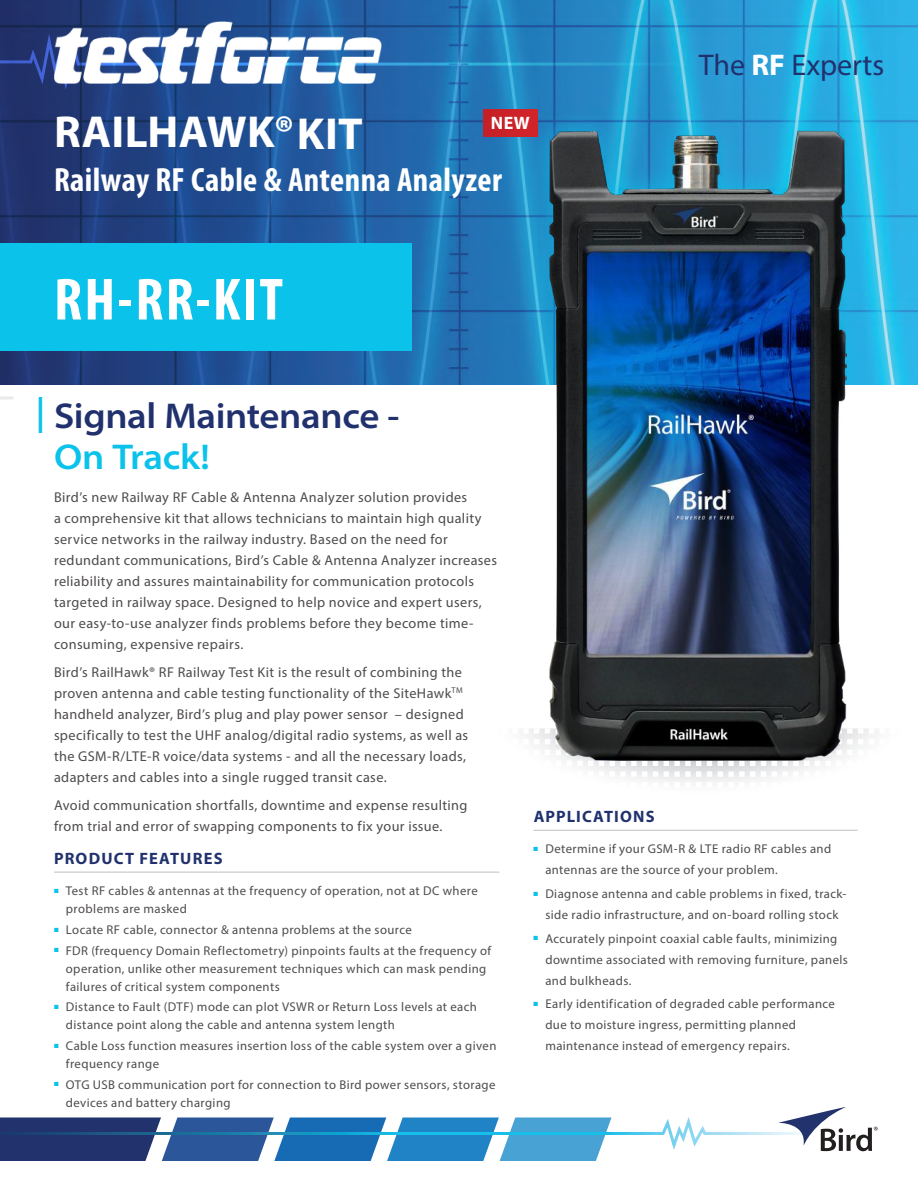
<style>
.page{position:relative;width:918px;height:1188px;background:#fff}
.page>*{position:absolute;margin:0;border:0;box-sizing:border-box;transform-origin:0 0}
.t1{font:700 condensed 60px "Myriad Pro";letter-spacing:.035em;color:#fff}
.t2{font:700 45px "Myriad Pro";color:#fff}
.t3{font:600 semi-expanded 36px/40.5px "Myriad Pro";letter-spacing:-.01em;color:#21316e}
.t4{font:700 condensed 33.75px "Myriad Pro";letter-spacing:.01em;color:#fff}
.t5{font:30px "Myriad Pro";color:#21316e}
.t6{font:700 18px "Myriad Pro";color:#fff}
.t7{font:700 16.5px "Myriad Pro";letter-spacing:.07em;color:#21316e}
.t8{font:14.25px/21px "Myriad Pro";letter-spacing:.025em;color:#4e4b4c}
.t9{font:12.75px/18px "Myriad Pro";letter-spacing:.03em;color:#4e4b4c}
.s1{font-weight:700;color:#fff}
.s2{color:#0bc2eb}
</style>
<div class="page">
<hr style="left:0;top:396px;width:14px;height:3px;background:#ebeaea">
<svg style="left:521px;top:728px;width:358px;height:56px"></svg>
<img style="left:0;top:0;width:918px;height:385px">
<svg style="left:0;top:34px;width:918px;height:56px;background:#2789c3"></svg>
<svg style="left:0;top:1107px;width:878px;height:54px"></svg>
<div style="left:525px;top:106px;width:345px;height:279px;background:#0bc2eb;opacity:.75"></div>
<hr style="left:54px;top:872px;width:446px;height:1px;background:#c0bfc1">
<hr style="left:534px;top:830px;width:324px;height:1px;background:#c0bfc1">
<div style="left:483px;top:109px;width:54px;height:27px;background:#cc2228"></div>
<img style="left:549px;top:131px;width:297px;height:630px">
<div style="left:0;top:243px;width:412px;height:108px;background:#0bc2eb"></div>
<img style="left:54px;top:21px;width:328px;height:63px">
<h2 class="t2" style="left:54px;top:103px;width:310px">RAILHAWK®KIT</h2>
<h3 class="t4" style="left:54px;top:159px;width:449px">Railway RF Cable &amp; Antenna Analyzer</h3>
<h3 class="t6" style="left:491px;top:112px;width:40px">NEW</h3>
<h1 class="t1" style="left:54px;top:262px;width:231px">RH-RR-KIT</h1>
<h3 class="t5" style="left:699px;top:47px;width:187px">The <span class="s1">RF</span> Experts</h3>
<h3 class="t3" style="left:54px;top:395px;width:347px;text-indent:-19px"><span class="s2">|</span> Signal Maintenance -<br><span class="s2">On Track!</span></h3>
<p class="t8" style="left:54px;top:487px;width:445px">Bird’s new Railway RF Cable &amp; Antenna Analyzer solution provides<br>a comprehensive kit that allows technicians to maintain high quality service networks in the railway industry. Based on the need for redundant communications, Bird’s Cable &amp; Antenna Analyzer increases reliability and assures maintainability for communication protocols targeted in railway space. Designed to help novice and expert users, our easy-to-use analyzer finds problems before they become time&shy;consuming, expensive repairs.</p>
<p class="t8" style="left:54px;top:662px;width:416px">Bird’s RailHawk® RF Railway Test Kit is the result of combining the proven antenna and cable testing functionality of the SiteHawk<sup>TM </sup>handheld analyzer, Bird’s plug and play power sensor – designed specifically to test the UHF analog/digital radio systems, as well as the GSM-R/LTE-R voice/data systems - and all the necessary loads, adapters and cables into a single rugged transit case.</p>
<p class="t8" style="left:54px;top:794px;width:415px">Avoid communication shortfalls, downtime and expense resulting from trial and error of swapping components to fix your issue.</p>
<p class="t7" style="left:54px;top:848px;width:170px">PRODUCT FEATURES</p>
<p class="t9" style="left:66px;top:882px;width:413px;text-indent:-12px"><sup>■</sup> Test RF cables &amp; antennas at the frequency of operation, not at DC where problems are masked</p>
<p class="t9" style="left:54px;top:920px;width:359px"><sup>■</sup> Locate RF cable, connector &amp; antenna problems at the source</p>
<p class="t9" style="left:66px;top:941px;width:427px;text-indent:-12px"><sup>■</sup> FDR (frequency Domain Reflectometry) pinpoints faults at the frequency of operation, unlike other measurement techniques which can mask pending failures of critical system components</p>
<p class="t9" style="left:66px;top:998px;width:412px;text-indent:-12px"><sup>■</sup> Distance to Fault (DTF) mode can plot VSWR or Return Loss levels at each distance point along the cable and antenna system length</p>
<p class="t9" style="left:66px;top:1036px;width:432px;text-indent:-12px"><sup>■</sup> Cable Loss function measures insertion loss of the cable system over a given frequency range</p>
<p class="t9" style="left:66px;top:1075px;width:431px;text-indent:-12px"><sup>■</sup> OTG USB communication port for connection to Bird power sensors, storage devices and battery charging</p>
<p class="t7" style="left:534px;top:806px;width:123px">APPLICATIONS</p>
<p class="t9" style="left:545px;top:838px;width:287px;line-height:21px;text-indent:-12px"><sup>■</sup> Determine if your GSM-R &amp; LTE radio RF cables and antennas are the source of your problem.</p>
<p class="t9" style="left:534px;top:883px;width:315px;line-height:21px;text-align:center"><sup>■</sup> Diagnose antenna and cable problems in fixed, track&shy;side radio infrastructure, and on-board rolling stock</p>
<p class="t9" style="left:545px;top:928px;width:304px;line-height:21px;text-indent:-12px"><sup>■</sup> Accurately pinpoint coaxial cable faults, minimizing downtime associated with removing furniture, panels and bulkheads.</p>
<p class="t9" style="left:545px;top:993px;width:291px;line-height:21px;text-indent:-12px"><sup>■</sup> Early identification of degraded cable performance due to moisture ingress, permitting planned maintenance instead of emergency repairs.</p>
</div>
